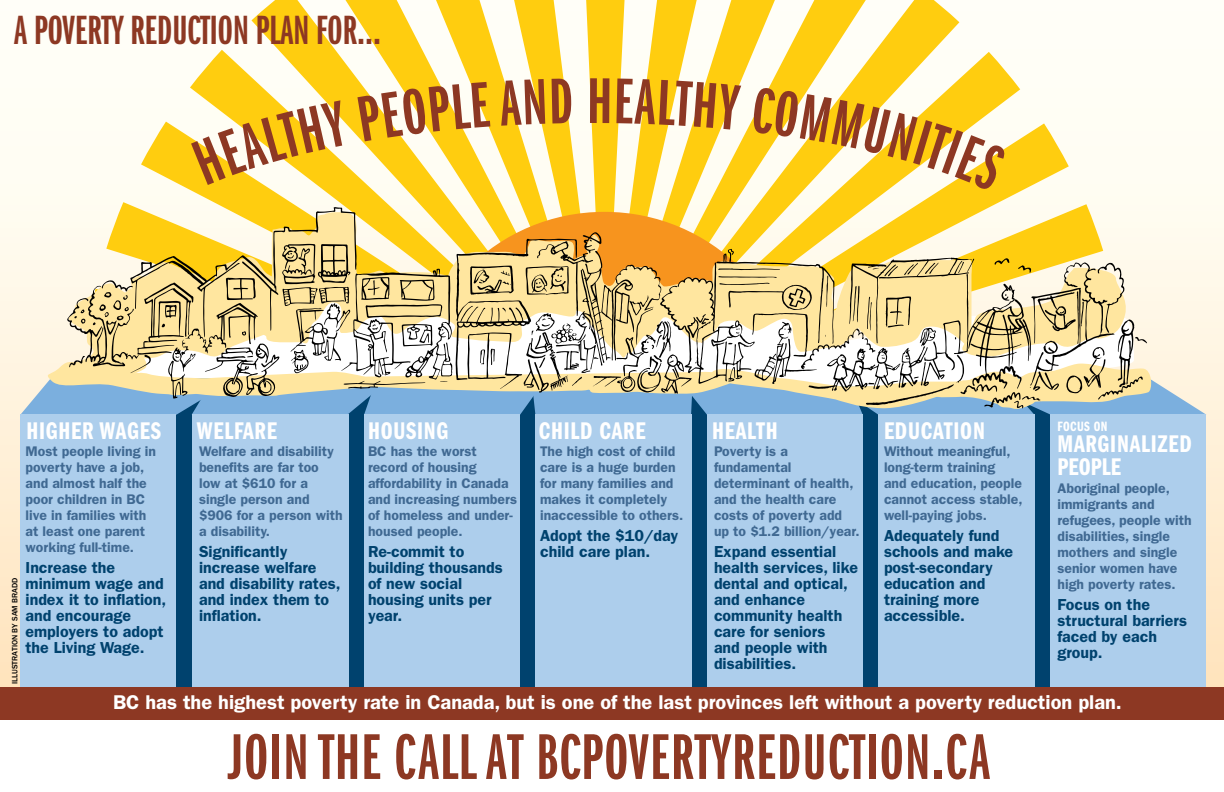
<style>
.page{position:relative;width:1224px;height:792px;background:#fff}
.page>*{position:absolute;margin:0;border:0;box-sizing:border-box;transform-origin:0 0}
.t1{font:67px "ITC Franklin Gothic Std Dm X Cp";letter-spacing:.02em;color:#8d3823}
.t2{font:42.4px "ITC Franklin Gothic Std Dm X Cp";color:#8d3823}
.t3{font:25px/23px "ITC Franklin Gothic Std Dm Cp";letter-spacing:.03em;color:#fff}
.t4{font:600 20px "ITC Franklin Gothic Std";color:#fff}
.t5{font:600 16px/16px "ITC Franklin Gothic Std";color:#00426e}
.t6{font:600 14px/16px "ITC Franklin Gothic Std";color:#406992}
.t7{font:14px "ITC Franklin Gothic Std Dm Cp";letter-spacing:.03em;color:#fff}
.t8{font:500 8px "ITC Franklin Gothic Std";color:#000}
</style>
<div class="page">
<div style="left:0;top:0;width:1224px;height:711px;background:linear-gradient(to bottom,#fff,#ffe4bf)"></div>
<svg style="left:82px;top:0;width:1045px;height:207px;fill:#fffdf3"></svg>
<div style="left:54px;top:374px;width:1092px;height:400px;background:#00426e"></div>
<div style="left:20px;top:414px;width:156px;height:378px;background:#adceec"></div>
<div style="left:192px;top:414px;width:156px;height:378px;background:#adceec"></div>
<div style="left:364px;top:414px;width:156px;height:378px;background:#adceec"></div>
<div style="left:535px;top:414px;width:156px;height:378px;background:#adceec"></div>
<div style="left:707px;top:414px;width:156px;height:378px;background:#adceec"></div>
<div style="left:878px;top:414px;width:156px;height:378px;background:#adceec"></div>
<div style="left:1050px;top:414px;width:156px;height:378px;background:#adceec"></div>
<div style="left:0;top:688px;width:1224px;height:33px;background:#8d3823"></div>
<div style="left:0;top:720px;width:1224px;height:72px;background:#fff"></div>
<svg style="left:20px;top:207px;width:1186px;height:208px"></svg>
<svg style="left:191px;top:100px;width:158px;height:85px"></svg>
<svg style="left:357px;top:82px;width:133px;height:59px"></svg>
<svg style="left:499px;top:79px;width:46px;height:47px"></svg>
<svg style="left:552px;top:78px;width:20px;height:45px"></svg>
<svg style="left:616px;top:79px;width:125px;height:51px"></svg>
<svg style="left:752px;top:87px;width:256px;height:105px"></svg>
<h2 class="t2" style="left:14px;top:7px;width:368px">A POVERTY REDUCTION PLAN FOR...</h2>
<h1 class="t1" style="left:587px;top:65px;width:27px">H</h1>
<p class="t8" style="left:10px;top:684px;width:108px;rotate:-90deg">ILLUSTRATION BY SAM BRADD</p>
<h3 class="t3" style="left:27px;top:419px;width:136px">HIGHER WAGES</h3>
<p class="t6" style="left:26px;top:443px;width:132px">Most people living in poverty have a job, and almost half the poor children in BC live in families with at least one parent working full-time.</p>
<p class="t5" style="left:26px;top:559px;width:142px">Increase the minimum wage and index it to inflation, and encourage employers to adopt the Living Wage.</p>
<h3 class="t3" style="left:197px;top:419px;width:82px">WELFARE</h3>
<p class="t6" style="left:199px;top:443px;width:145px">Welfare and disability benefits are far too low at $610 for a single person and $906 for a person with a disability.</p>
<p class="t5" style="left:199px;top:543px;width:143px">Significantly increase welfare and disability rates, and index them to inflation.</p>
<h3 class="t3" style="left:368px;top:419px;width:82px">HOUSING</h3>
<p class="t6" style="left:368px;top:443px;width:151px">BC has the worst record of housing affordability in Canada and increasing numbers of homeless and under&shy;housed people.</p>
<p class="t5" style="left:368px;top:543px;width:136px">Re-commit to building thousands of new social housing units per year.</p>
<h3 class="t3" style="left:539px;top:419px;width:108px">CHILD CARE</h3>
<p class="t6" style="left:540px;top:443px;width:145px">The high cost of child care is a huge burden for many families and makes it completely inaccessible to others.</p>
<p class="t5" style="left:540px;top:527px;width:140px">Adopt the $10/day child care plan.</p>
<h3 class="t3" style="left:712px;top:419px;width:67px">HEALTH</h3>
<p class="t6" style="left:714px;top:443px;width:147px">Poverty is a fundamental determinant of health, and the health care costs of poverty add up to $1.2 billion/year.</p>
<p class="t5" style="left:714px;top:543px;width:145px">Expand essential health services, like dental and optical, and enhance community health care for seniors<br>and people with disabilities.</p>
<h3 class="t3" style="left:884px;top:419px;width:102px">EDUCATION</h3>
<p class="t6" style="left:884px;top:443px;width:140px">Without meaningful, long-term training<br>and education, people cannot access stable, well-paying jobs.</p>
<p class="t5" style="left:884px;top:527px;width:131px">Adequately fund schools and make post-secondary education and training more accessible.</p>
<p class="t7" style="left:1058px;top:419px;width:52px">FOCUS ON</p>
<h3 class="t3" style="left:1058px;top:433px;width:136px">MARGINALIZED<br>PEOPLE</h3>
<p class="t6" style="left:1058px;top:480px;width:136px">Aboriginal people, immigrants and refugees, people with disabilities, single mothers and single senior women have high poverty rates.</p>
<p class="t5" style="left:1058px;top:596px;width:131px">Focus on the structural barriers faced by each group.</p>
<h3 class="t4" style="left:113px;top:690px;width:1010px">BC has the highest poverty rate in Canada, but is one of the last provinces left without a poverty reduction plan.</h3>
<h1 class="t1" style="left:228px;top:721px;width:763px">JOIN THE CALL AT BCPOVERTYREDUCTION.CA</h1>
</div>
